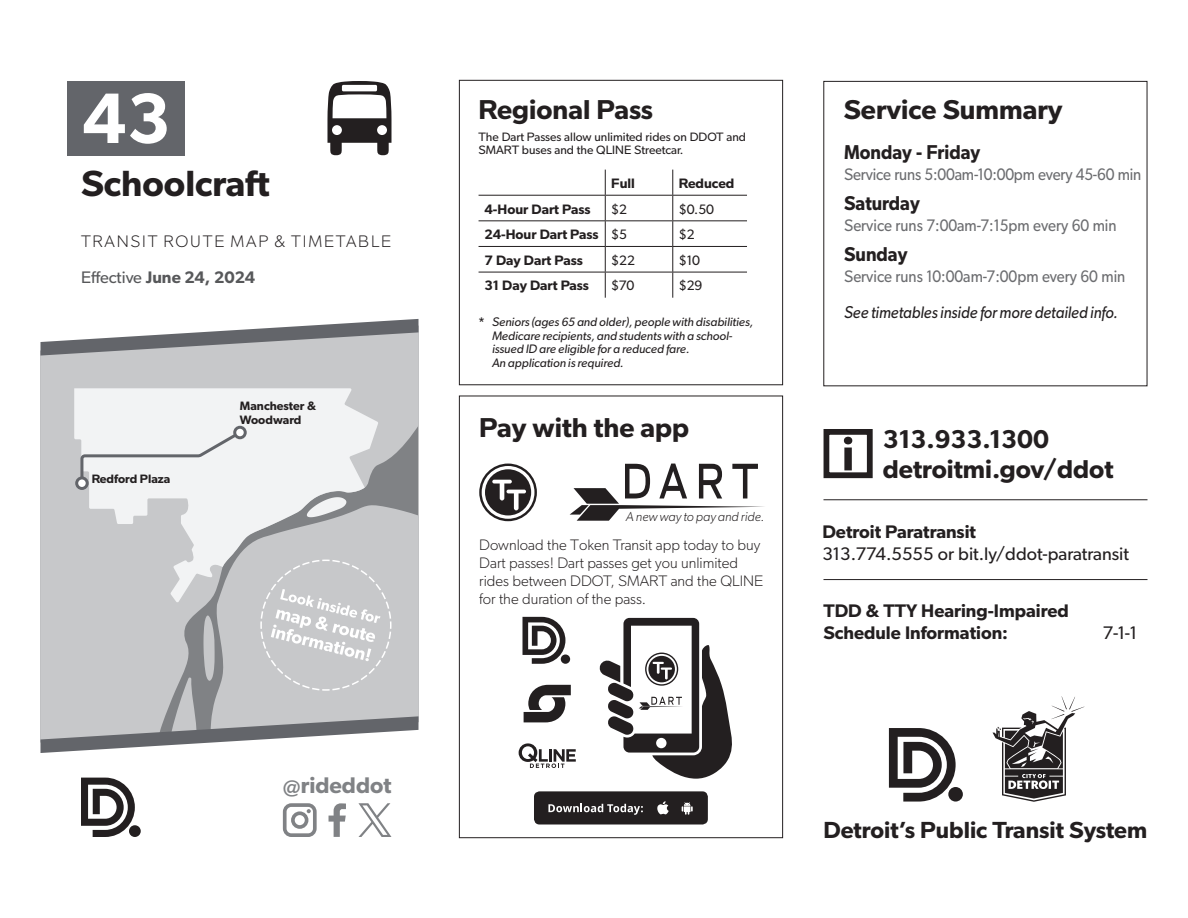
<style>
.page{position:relative;width:1188px;height:918px;background:#fff}
.page>*{position:absolute;margin:0;border:0;box-sizing:border-box;transform-origin:0 0}
.t1{font:600 36px "Gibson Detroit";color:#231f20}
.t2{font:600 27px "Gibson Detroit";color:#231f20}
.t3{font:600 25.5px/30px "Gibson Detroit";color:#231f20}
.t4{font:600 22.95px "Gibson Detroit";color:#231f20}
.t5{font:600 22.35px "Gibson Detroit";color:#808285}
.Module_Header{font:600 19.8px "Gibson Detroit";color:#231f20;scale:.91 1}
.t6{font:18px/22.5px "Gibson Detroit";color:#231f20}
.t7{font:600 18px/21.6px "Gibson Detroit";color:#231f20}
.t8{font:16.5px "Gibson Detroit";color:#6c6d70;scale:.91 1}
.t9{font:300 16.5px/36px "Gibson Detroit";letter-spacing:.11em;color:#231f20}
.t10{font:italic 16.5px "Gibson Detroit";color:#231f20;scale:.91 1}
.t11{font:300 15px/18px "Gibson Detroit";color:#231f20}
.t12{font:600 13.5px "Gibson Detroit";color:#231f20}
.t13{font:13.5px "Gibson Detroit";color:#231f20}
.t14{font:italic 300 12.9px "Gibson Detroit";letter-spacing:.005em;color:#231f20}
.t15{font:italic 12px/13.5px "Gibson Detroit";color:#231f20}
.t16{font:12px/13.5px "Gibson Detroit";color:#231f20}
.t17{font:600 12px/13.5px "Gibson Detroit";color:#231f20}
.s1{font-weight:400;color:#57585a}
.s2{font-weight:600;color:#57585a}
.s3{font-weight:400}
.s4{font-weight:600;font-style:normal}
.s5{font-weight:600}
</style>
<div class="page">
<div style="left:459px;top:80px;width:324px;height:305px;border:1px solid #231f20"></div>
<hr style="left:479px;top:195px;width:126px;height:1px;background:#231f20">
<hr style="left:605px;top:195px;width:68px;height:1px;background:#231f20">
<hr style="left:673px;top:195px;width:74px;height:1px;background:#231f20">
<hr style="left:479px;top:220px;width:126px;height:1px;background:#231f20">
<hr style="left:605px;top:220px;width:68px;height:1px;background:#231f20">
<hr style="left:673px;top:220px;width:74px;height:1px;background:#231f20">
<hr style="left:479px;top:246px;width:126px;height:1px;background:#231f20">
<hr style="left:605px;top:246px;width:68px;height:1px;background:#231f20">
<hr style="left:673px;top:246px;width:74px;height:1px;background:#231f20">
<hr style="left:479px;top:272px;width:126px;height:1px;background:#231f20">
<hr style="left:605px;top:272px;width:68px;height:1px;background:#231f20">
<svg style="left:605px;top:170px;width:1px;height:128px"></svg>
<hr style="left:673px;top:272px;width:74px;height:1px;background:#231f20">
<svg style="left:672px;top:170px;width:1px;height:128px"></svg>
<svg style="left:570px;top:464px;width:194px;height:57px"></svg>
<div style="left:534px;top:791px;width:174px;height:34px;background:#231f20;border-radius:6px"></div>
<svg style="left:548px;top:804px;width:95px;height:11px"></svg>
<svg style="left:657px;top:801px;width:12px;height:13px"></svg>
<svg style="left:682px;top:802px;width:11px;height:13px"></svg>
<svg style="left:524px;top:685px;width:46px;height:37px"></svg>
<svg style="left:519px;top:743px;width:56px;height:25px"></svg>
<svg style="left:523px;top:617px;width:42px;height:47px"></svg>
<div style="left:561px;top:654px;width:9px;height:10px;background:#231f20;border-radius:50%"></div>
<div style="left:459px;top:396px;width:324px;height:442px;border:1px solid #231f20"></div>
<svg style="left:479px;top:464px;width:58px;height:57px"></svg>
<svg style="left:600px;top:618px;width:132px;height:161px"></svg>
<svg style="left:81px;top:778px;width:54px;height:59px"></svg>
<div style="left:129px;top:825px;width:12px;height:12px;background:#231f20;border-radius:50%"></div>
<svg style="left:329px;top:803px;width:17px;height:34px"></svg>
<svg style="left:283px;top:803px;width:34px;height:34px"></svg>
<svg style="left:358px;top:803px;width:33px;height:34px"></svg>
<div style="left:68px;top:81px;width:117px;height:74px;background:#63656a"></div>
<svg style="left:84px;top:93px;width:83px;height:51px"></svg>
<svg style="left:327px;top:81px;width:64px;height:74px"></svg>
<svg style="left:41px;top:356px;width:377px;height:203px;background:#bfc1c3"></svg>
<svg style="left:378px;top:505px;width:40px;height:54px;background:#c0c1c3"></svg>
<svg style="left:74px;top:388px;width:304px;height:171px;fill:#f2f3f4"></svg>
<svg style="left:307px;top:497px;width:39px;height:20px"></svg>
<svg style="left:75px;top:426px;width:172px;height:64px"></svg>
<svg style="left:40px;top:319px;width:378px;height:37px"></svg>
<svg style="left:40px;top:559px;width:378px;height:194px;background:#c1c2c4"></svg>
<div style="left:824px;top:429px;width:49px;height:49px;border:6px solid #231f20"></div>
<svg style="left:844px;top:437px;width:8px;height:33px"></svg>
<hr style="left:824px;top:579px;width:324px;height:1px;background:#231f20">
<hr style="left:824px;top:499px;width:324px;height:1px;background:#231f20">
<svg style="left:889px;top:728px;width:67px;height:74px"></svg>
<div style="left:948px;top:787px;width:15px;height:15px;background:#231f20;border-radius:50%"></div>
<svg style="left:993px;top:696px;width:91px;height:106px"></svg>
<p class="t1" style="left:81px;top:162px;width:190px">Schoolcraft</p>
<p class="t9" style="left:81px;top:223px;width:312px">TRANSIT ROUTE MAP &amp; TIMETABLE<br><span class="s1">Effective</span> <span class="s2">June 24, 2024</span></p>
<p class="t17" style="left:92px;top:472px;width:80px">Redford Plaza</p>
<p class="t17" style="left:240px;top:399px;width:78px">Manchester &amp;<br>Woodward</p>
<p class="t5" style="left:283px;top:772px;width:110px">@rideddot</p>
<p class="t2" style="left:479px;top:94px;width:176px">Regional Pass</p>
<p class="t16" style="left:479px;top:130px;width:269px">The Dart Passes allow unlimited rides on DDOT and<br>SMART buses and the QLINE Streetcar.</p>
<p class="t12" style="left:611px;top:175px;width:25px">Full</p>
<p class="t12" style="left:679px;top:175px;width:57px">Reduced</p>
<p class="t12" style="left:485px;top:201px;width:107px">4-Hour Dart Pass</p>
<p class="t13" style="left:611px;top:201px;width:17px">$2</p>
<p class="t13" style="left:679px;top:201px;width:37px">$0.50</p>
<p class="t12" style="left:485px;top:226px;width:144px">24-Hour Dart Pass <span class="s3">$5</span></p>
<p class="t13" style="left:679px;top:226px;width:17px">$2</p>
<p class="t12" style="left:485px;top:252px;width:100px">7 Day Dart Pass</p>
<p class="t13" style="left:611px;top:252px;width:25px">$22</p>
<p class="t13" style="left:679px;top:252px;width:23px">$10</p>
<p class="t12" style="left:485px;top:278px;width:106px">31 Day Dart Pass</p>
<p class="t13" style="left:611px;top:278px;width:25px">$70</p>
<p class="t13" style="left:679px;top:278px;width:25px">$29</p>
<p class="t15" style="left:492px;top:315px;width:263px;text-indent:-14px"><span class="s4">*</span> Seniors (ages 65 and older), people with disabilities, Medicare recipients, and students with a school&shy;issued ID are eligible for a reduced fare.<br>An application is required.</p>
<p class="t2" style="left:479px;top:411px;width:211px">Pay with the app</p>
<p class="t14" style="left:626px;top:509px;width:140px">A new way to pay and ride.</p>
<p class="t11" style="left:479px;top:536px;width:286px">Download the Token Transit app today to buy Dart passes! Dart passes get you unlimited rides between DDOT, SMART and the QLINE for the duration of the pass.</p>
<p class="t2" style="left:844px;top:94px;width:220px">Service Summary</p>
<p class="Module_Header" style="left:844px;top:141px;width:151px">Monday - Friday</p>
<p class="t8" style="left:844px;top:165px;width:328px">Service runs 5:00am-10:00pm every 45-60 min</p>
<p class="Module_Header" style="left:844px;top:192px;width:85px">Saturday</p>
<p class="t8" style="left:844px;top:216px;width:301px">Service runs 7:00am-7:15pm every 60 min</p>
<p class="Module_Header" style="left:844px;top:243px;width:71px">Sunday</p>
<p class="t8" style="left:844px;top:267px;width:311px">Service runs 10:00am-7:00pm every 60 min</p>
<p class="t10" style="left:844px;top:303px;width:302px">See timetables inside for more detailed info.</p>
<p class="t3" style="left:883px;top:424px;width:232px">313.933.1300 detroitmi.gov/ddot</p>
<p class="t6" style="left:822px;top:520px;width:308px"><span class="s5">Detroit Paratransit<br></span>313.774.5555 or bit.ly/ddot-paratransit</p>
<p class="t7" style="left:823px;top:600px;width:247px">TDD &amp; TTY Hearing-Impaired<br>Schedule Information:</p>
<p class="t6" style="left:1103px;top:621px;width:36px">7-1-1</p>
<p class="t4" style="left:824px;top:816px;width:325px">Detroit’s Public Transit System</p>
</div>
